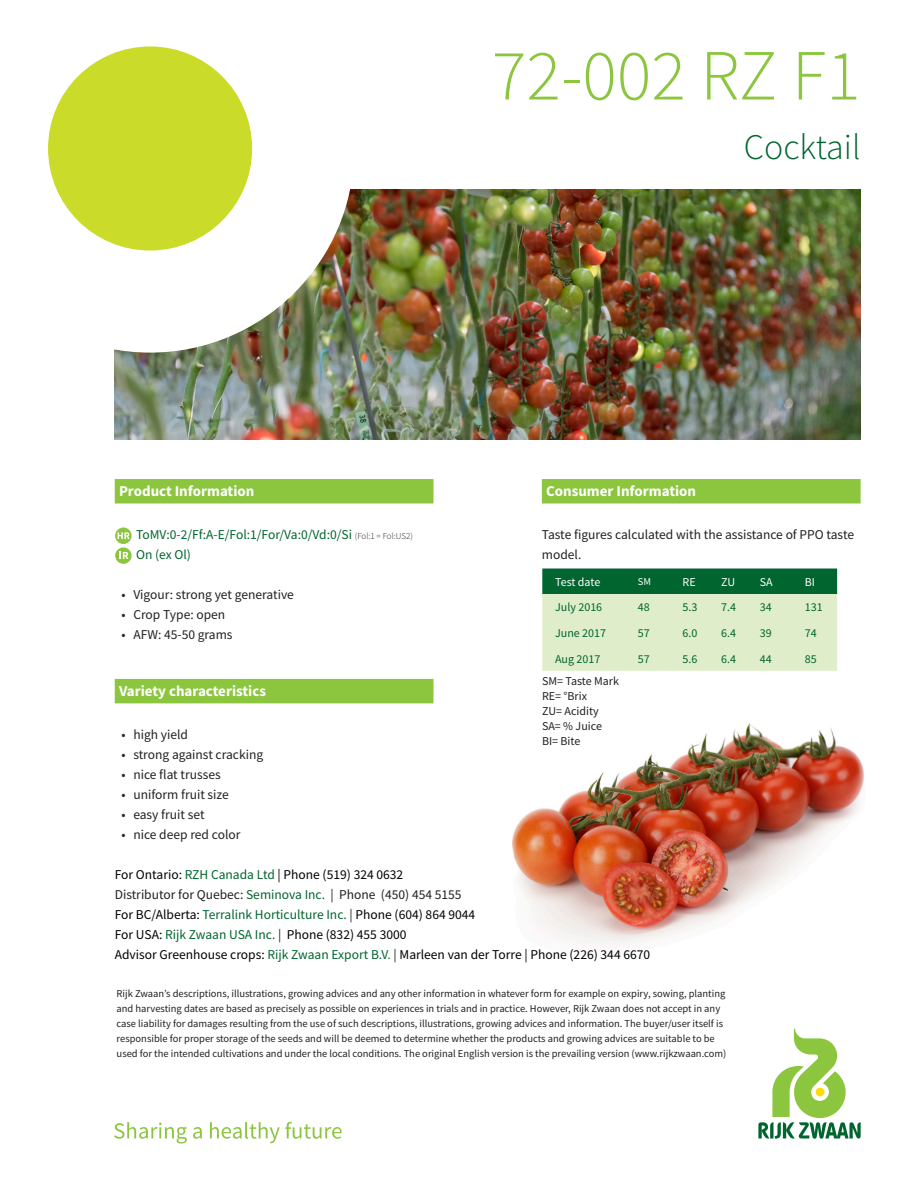
<style>
.page{position:relative;width:918px;height:1188px;background:#fff}
.page>*{position:absolute;margin:0;border:0;box-sizing:border-box;transform-origin:0 0}
._1_title_leaflet{font:300 72px "Source Sans Pro";color:#8bc63e}
._2_subtitle{font:300 36px "Source Sans Pro";color:#00652e}
._3_product_group{font:700 15px "Source Sans Pro";color:#fff}
._6a_bodytext_9_pt_13{font:13.5px/20px "Source Sans Pro";color:#231f20}
._6a_bodytext_9_pt_13-2{font:13.5px "Source Sans Pro";color:#000}
._8b_specifications{font:13.5px "Source Sans Pro";color:#00652e}
.T2_table_header_whit{font:12px "Source Sans Pro";color:#00652e}
.t1{font:12px "Source Sans Pro";color:#231f20}
.T2_table_header_whit-2{font:12px "Source Sans Pro";letter-spacing:-.005em;color:#fff}
._10_disclaimer{font:10.5px/15px "Source Sans Pro";color:#231f20}
.T2_table_header_whit-3{font:10.5px "Source Sans Pro";color:#fff}
.s1{font-weight:300;font-size:9px;color:#231f20}
.s2{color:#00652e}
.s3{color:#231f20}
.s4{color:#4b7332}
</style>
<div class="page">
<img style="left:115px;top:189px;width:746px;height:250px">
<svg style="left:48px;top:47px;width:306px;height:306px"></svg>
<div style="left:48px;top:46px;width:204px;height:205px;background:#cadb2a;border-radius:50%"></div>
<svg style="left:758px;top:1029px;width:103px;height:110px"></svg>
<svg style="left:114px;top:1122px;width:73px;height:22px"></svg>
<svg style="left:193px;top:1127px;width:9px;height:12px"></svg>
<svg style="left:210px;top:1122px;width:132px;height:21px"></svg>
<img style="left:512px;top:723px;width:352px;height:221px">
<div style="left:115px;top:479px;width:319px;height:25px;background:#8bc63e"></div>
<div style="left:115px;top:679px;width:319px;height:24px;background:#8bc63e"></div>
<svg style="left:115px;top:528px;width:17px;height:16px"></svg>
<svg style="left:118px;top:532px;width:12px;height:7px"></svg>
<svg style="left:115px;top:547px;width:17px;height:17px"></svg>
<svg style="left:120px;top:552px;width:8px;height:7px"></svg>
<div style="left:542px;top:479px;width:319px;height:25px;background:#8bc63e"></div>
<svg style="left:542px;top:569px;width:295px;height:102px;background:#a8cba4"></svg>
<p class="_1_title_leaflet" style="left:492px;top:31px;width:370px">72-002 RZ F1</p>
<p class="_2_subtitle" style="left:744px;top:125px;width:118px">Cocktail</p>
<p class="_3_product_group" style="left:119px;top:481px;width:137px">Product Information</p>
<p class="_8b_specifications" style="left:136px;top:526px;width:278px">ToMV:0-2/Ff:A-E/Fol:1/For/Va:0/Vd:0/Si <span class="s1">(Fol:1 = Fol:US2)</span></p>
<p class="_8b_specifications" style="left:136px;top:546px;width:56px">On (ex Ol)</p>
<p class="_6a_bodytext_9_pt_13" style="left:122px;top:585px;width:174px">• Vigour: strong yet generative</p>
<p class="_6a_bodytext_9_pt_13" style="left:122px;top:605px;width:105px">• Crop Type: open</p>
<p class="_6a_bodytext_9_pt_13" style="left:122px;top:625px;width:112px">• AFW: 45-50 grams</p>
<p class="_3_product_group" style="left:546px;top:481px;width:152px">Consumer Information</p>
<p class="_6a_bodytext_9_pt_13" style="left:542px;top:525px;width:314px">Taste figures calculated with the assistance of PPO taste model.</p>
<p class="T2_table_header_whit-2" style="left:555px;top:574px;width:47px">Test date</p>
<p class="T2_table_header_whit-3" style="left:638px;top:575px;width:15px">SM</p>
<p class="T2_table_header_whit-2" style="left:683px;top:574px;width:15px">RE</p>
<p class="T2_table_header_whit-2" style="left:721px;top:574px;width:16px">ZU</p>
<p class="T2_table_header_whit-2" style="left:760px;top:574px;width:14px">SA</p>
<p class="T2_table_header_whit-2" style="left:805px;top:574px;width:12px">BI</p>
<p class="T2_table_header_whit" style="left:555px;top:600px;width:49px">July 2016</p>
<p class="T2_table_header_whit" style="left:638px;top:600px;width:13px">48</p>
<p class="T2_table_header_whit" style="left:683px;top:600px;width:16px">5.3</p>
<p class="T2_table_header_whit" style="left:721px;top:600px;width:16px">7.4</p>
<p class="T2_table_header_whit" style="left:760px;top:600px;width:13px">34</p>
<p class="T2_table_header_whit" style="left:805px;top:600px;width:19px">131</p>
<p class="T2_table_header_whit" style="left:555px;top:625px;width:53px">June 2017</p>
<p class="T2_table_header_whit" style="left:638px;top:625px;width:13px">57</p>
<p class="T2_table_header_whit" style="left:683px;top:625px;width:16px">6.0</p>
<p class="T2_table_header_whit" style="left:721px;top:625px;width:16px">6.4</p>
<p class="T2_table_header_whit" style="left:760px;top:625px;width:13px">39</p>
<p class="T2_table_header_whit" style="left:805px;top:625px;width:13px">74</p>
<p class="T2_table_header_whit" style="left:555px;top:651px;width:47px">Aug 2017</p>
<p class="T2_table_header_whit" style="left:638px;top:651px;width:13px">57</p>
<p class="T2_table_header_whit" style="left:683px;top:651px;width:16px">5.6</p>
<p class="T2_table_header_whit" style="left:721px;top:651px;width:16px">6.4</p>
<p class="T2_table_header_whit" style="left:760px;top:651px;width:13px">44</p>
<p class="T2_table_header_whit" style="left:805px;top:651px;width:13px">85</p>
<p class="t1" style="left:542px;top:673px;width:79px">SM= Taste Mark</p>
<p class="t1" style="left:542px;top:688px;width:47px">RE= °Brix</p>
<p class="t1" style="left:542px;top:703px;width:58px">ZU= Acidity</p>
<p class="t1" style="left:542px;top:718px;width:61px">SA= % Juice</p>
<p class="t1" style="left:542px;top:733px;width:40px">BI= Bite</p>
<p class="_3_product_group" style="left:119px;top:681px;width:149px">Variety characteristics</p>
<p class="_6a_bodytext_9_pt_13" style="left:122px;top:725px;width:68px">• high yield</p>
<p class="_6a_bodytext_9_pt_13" style="left:122px;top:745px;width:143px">• strong against cracking</p>
<p class="_6a_bodytext_9_pt_13" style="left:122px;top:765px;width:101px">• nice flat trusses</p>
<p class="_6a_bodytext_9_pt_13" style="left:122px;top:785px;width:109px">• uniform fruit size</p>
<p class="_6a_bodytext_9_pt_13" style="left:122px;top:805px;width:84px">• easy fruit set</p>
<p class="_6a_bodytext_9_pt_13" style="left:122px;top:825px;width:120px">• nice deep red color</p>
<p class="_6a_bodytext_9_pt_13-2" style="left:115px;top:866px;width:290px">For Ontario: <span class="s2">RZH Canada Ltd</span> | Phone (519) 324 0632</p>
<p class="_6a_bodytext_9_pt_13" style="left:115px;top:884px;width:348px">Distributor for Quebec: <span class="s2">Seminova Inc.</span> | Phone (450) 454 5155</p>
<p class="_6a_bodytext_9_pt_13-2" style="left:115px;top:906px;width:362px">For BC/Alberta: <span class="s2">Terralink Horticulture Inc.</span> <span class="s3">|</span> Phone (604) 864 9044</p>
<p class="_6a_bodytext_9_pt_13-2" style="left:115px;top:926px;width:293px">For USA: <span class="s2">Rijk Zwaan USA Inc.</span> <span class="s3">|</span> Phone (832) 455 3000</p>
<p class="_6a_bodytext_9_pt_13-2" style="left:115px;top:946px;width:537px">Advisor Greenhouse crops: <span class="s2">Rijk Zwaan Export B.V</span><span class="s4">.</span> <span class="s3">|</span> Marleen van der Torre | Phone (226) 344 6670</p>
<p class="_10_disclaimer" style="left:117px;top:985px;width:611px">Rijk Zwaan’s descriptions, illustrations, growing advices and any other information in whatever form for example on expiry, sowing, planting and harvesting dates are based as precisely as possible on experiences in trials and in practice. However, Rijk Zwaan does not accept in any case liability for damages resulting from the use of such descriptions, illustrations, growing advices and information. The buyer/user itself is responsible for proper storage of the seeds and will be deemed to determine whether the products and growing advices are suitable to be used for the intended cultivations and under the local conditions. The original English version is the prevailing version (www.rijkzwaan.com)</p>
</div>
